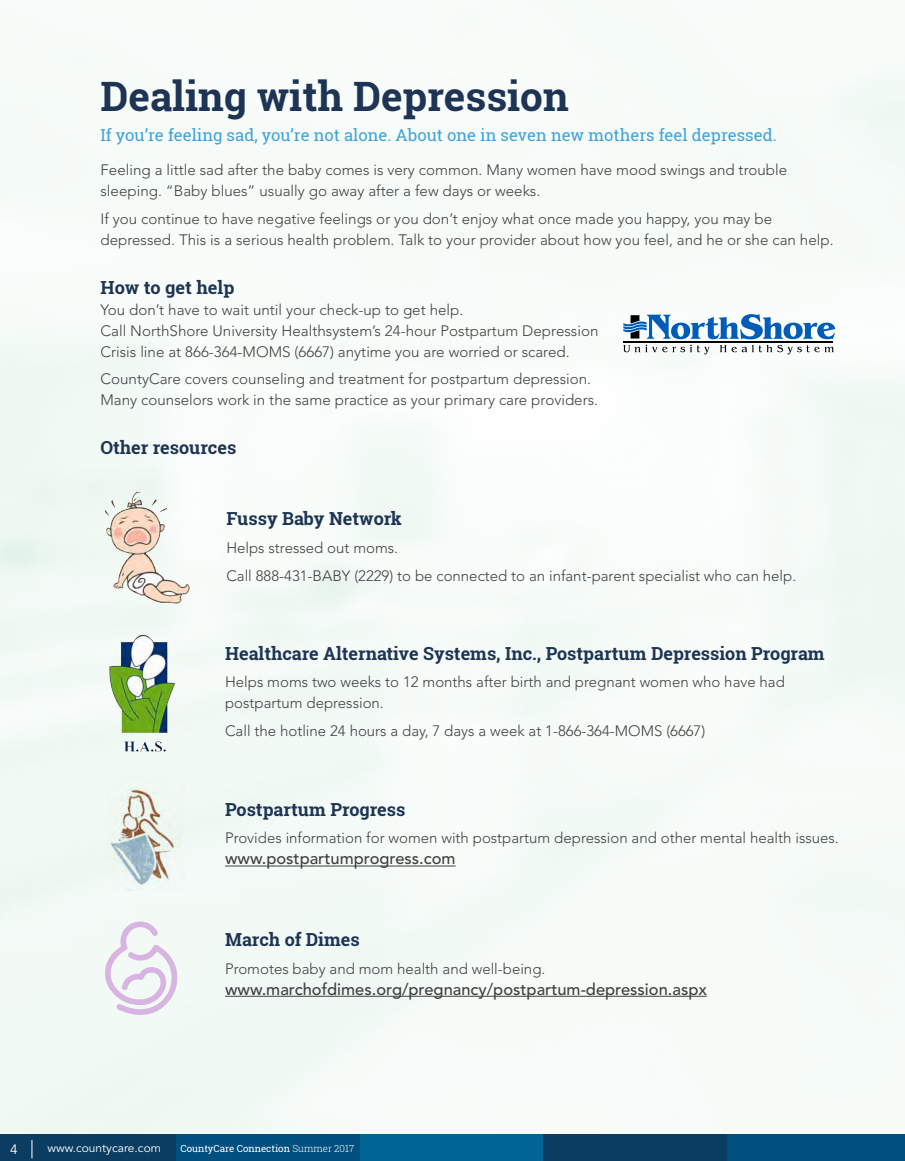
<style>
.page{position:relative;width:905px;height:1161px;background:#fff}
.page>*{position:absolute;margin:0;border:0;box-sizing:border-box;transform-origin:0 0}
.t1{font:700 40.5px "Roboto Slab";color:#1d3454}
.t2{font:700 18px "Roboto Slab";color:#1d3454}
.t3{font:500 16.5px "Avenir LT Std";color:#414042}
.t4{font:16.5px "Roboto Slab";color:#40a1da}
.t5{font:300 15px/21px "Avenir LT Std";color:#414042}
.t6{font:13.5px "Avenir LT Std";color:#fff}
.t7{font:12px "Avenir LT Std";color:#fff}
.t8{font:9.75px "Roboto Slab";color:#fff}
.s1{font-weight:300}
</style>
<div class="page">
<img style="left:0;top:68px;width:904px;height:1066px">
<hr style="left:225px;top:996px;width:481px;height:1px;background:#414042">
<hr style="left:225px;top:866px;width:230px;height:1px;background:#414042">
<img style="left:98px;top:488px;width:97px;height:121px">
<img style="left:104px;top:633px;width:79px;height:119px">
<img style="left:106px;top:776px;width:79px;height:114px">
<svg style="left:105px;top:922px;width:72px;height:93px"></svg>
<svg style="left:623px;top:345px;width:86px;height:9px"></svg>
<svg style="left:719px;top:345px;width:114px;height:9px"></svg>
<hr style="left:623px;top:341px;width:210px;height:1px;background:#000">
<svg style="left:623px;top:314px;width:212px;height:25px"></svg>
<div style="left:360px;top:1134px;width:183px;height:27px;background:#006496"></div>
<div style="left:543px;top:1134px;width:184px;height:27px;background:#0b3c61"></div>
<div style="left:0;top:1134px;width:176px;height:27px;background:#0b3c61"></div>
<div style="left:727px;top:1134px;width:177px;height:27px;background:#004f7e"></div>
<div style="left:176px;top:1134px;width:184px;height:27px;background:#004f7e"></div>
<svg style="left:32px;top:1140px;width:1px;height:18px"></svg>
<h1 class="t1" style="left:100px;top:69px;width:470px">Dealing with Depression</h1>
<p class="t4" style="left:100px;top:123px;width:677px">If you’re feeling sad, you’re not alone. About one in seven new mothers feel depressed.</p>
<p class="t5" style="left:100px;top:160px;width:688px">Feeling a little sad after the baby comes is very common. Many women have mood swings and trouble sleeping. “Baby blues” usually go away after a few days or weeks.</p>
<p class="t5" style="left:100px;top:208px;width:732px">If you continue to have negative feelings or you don’t enjoy what once made you happy, you may be depressed. This is a serious health problem. Talk to your provider about how you feel, and he or she can help.</p>
<p class="t2" style="left:100px;top:275px;width:135px">How to get help</p>
<p class="t5" style="left:100px;top:299px;width:499px">You don’t have to wait until your check-up to get help.<br>Call NorthShore University Healthsystem’s 24-hour Postpartum Depression<br>Crisis line at 866-364-MOMS (6667) anytime you are worried or scared.</p>
<p class="t5" style="left:100px;top:369px;width:496px">CountyCare covers counseling and treatment for postpartum depression.<br>Many counselors work in the same practice as your primary care providers.</p>
<p class="t2" style="left:100px;top:435px;width:137px">Other resources</p>
<p class="t2" style="left:226px;top:506px;width:177px">Fussy Baby Network</p>
<p class="t5" style="left:226px;top:534px;width:569px;line-height:27.8px">Helps stressed out moms.<br>Call 888-431-BABY (2229) to be connected to an infant-parent specialist who can help.</p>
<p class="t2" style="left:225px;top:641px;width:601px">Healthcare Alternative Systems, Inc., Postpartum Depression Program</p>
<p class="t5" style="left:225px;top:672px;width:561px">Helps moms two weeks to 12 months after birth and pregnant women who have had postpartum depression.</p>
<p class="t5" style="left:225px;top:721px;width:482px">Call the hotline 24 hours a day, 7 days a week at 1-866-364-MOMS (6667)</p>
<p class="t2" style="left:225px;top:797px;width:182px">Postpartum Progress</p>
<p class="t5" style="left:225px;top:828px;width:612px">Provides information for women with postpartum depression and other mental health issues.</p>
<p class="t3" style="left:225px;top:849px;width:232px">www.postpartumprogress.com</p>
<p class="t2" style="left:225px;top:927px;width:136px">March of Dimes</p>
<p class="t5" style="left:225px;top:958px;width:319px">Promotes baby and mom health and well-being.</p>
<p class="t3" style="left:225px;top:979px;width:483px">www.marchofdimes.org/pregnancy/postpartum-depression.aspx</p>
<p class="t6" style="left:10px;top:1141px;width:9px">4</p>
<p class="t7" style="left:47px;top:1140px;width:115px">www.countycare.com</p>
<p class="t8" style="left:180px;top:1142px;width:175px">CountyCare Connection <span class="s1">Summer 2017</span></p>
</div>
